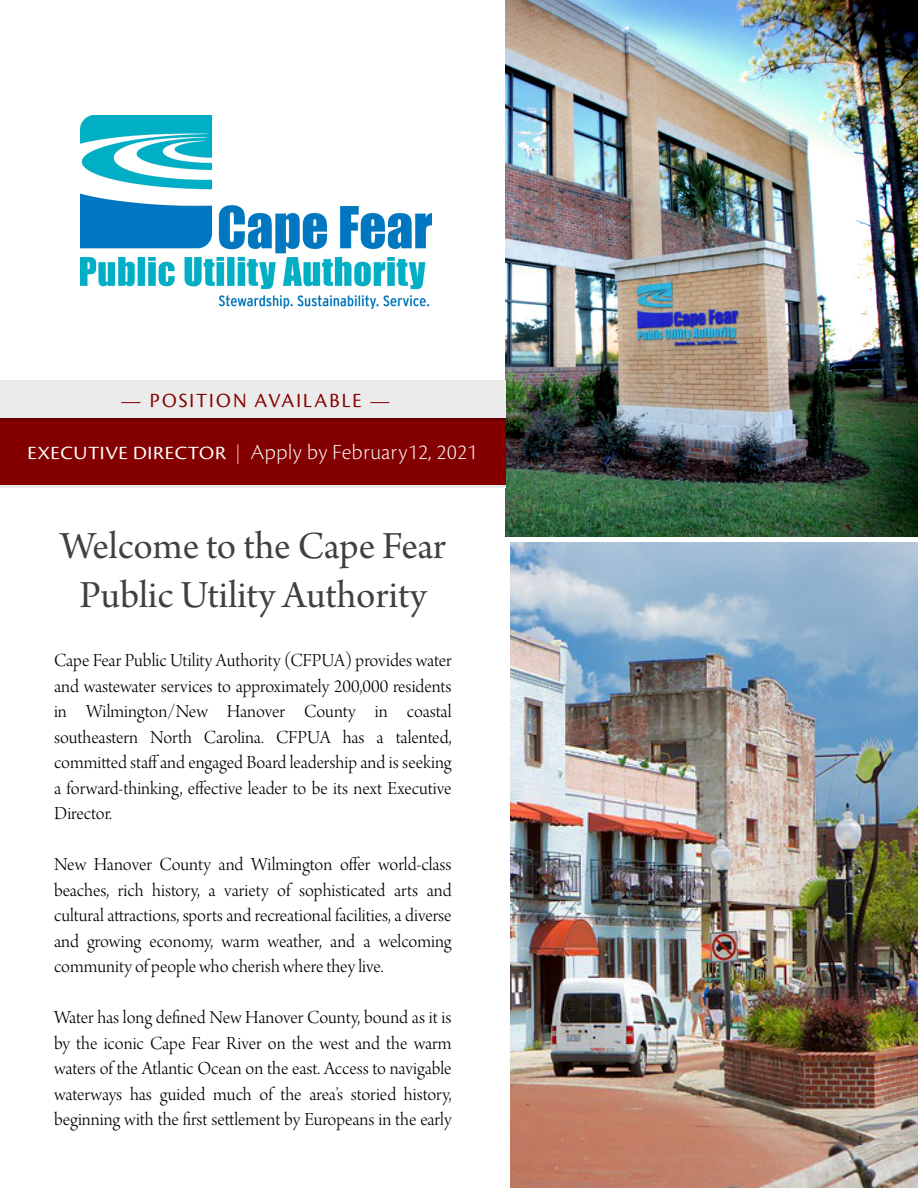
<style>
.page{position:relative;width:918px;height:1188px;background:#fff}
.page>*{position:absolute;margin:0;border:0;box-sizing:border-box;transform-origin:0 0}
.t1{font:40.5px/48.6px "Arno Pro Subhead";color:#404040;text-align:center}
.t2{font:22.5px "Cronos Pro Lt Disp";letter-spacing:.03em;color:#fff}
.t3{font:21px "Cronos Pro Disp";letter-spacing:.1em;color:#840000}
.t4{font:19.5px/25.5px "Arno Pro Light Display";color:#000;text-align:justify}
.t5{font:500 15px "Minion Pro";color:#323232}
.s1{font-family:"Adobe Devanagari"}
.s2{font-family:"Cronos Pro Disp";font-size:19.5px}
.s3{font-family:"Cronos Pro";font-weight:300;font-size:19.5px;color:#ffb3b3}
</style>
<div class="page">
<img style="left:506px;top:0;width:412px;height:536px">
<img style="left:511px;top:542px;width:407px;height:646px">
<div style="left:0;top:380px;width:506px;height:107px;background:#ebebeb"></div>
<div style="left:0;top:419px;width:506px;height:66px;background:#840000"></div>
<hr style="left:1px;top:419px;width:504px;height:2px;background:#600">
<img style="left:81px;top:115px;width:351px;height:194px">
<p class="t3" style="left:120px;top:390px;width:272px"><span class="s1">—</span> POSITION AVAILABLE <span class="s1">—</span></p>
<p class="t2" style="left:28px;top:441px;width:451px"><span class="s2">EXECUTIVE DIRECTOR</span> <span class="s3">|</span> Apply by February12, 2021</p>
<h1 class="t1" style="left:60px;top:527px;width:387px">Welcome to the Cape Fear<br>Public Utility Authority</h1>
<p class="t4" style="left:54px;top:650px;width:399px">Cape Fear Public Utility Authority (CFPUA) provides water and wastewater services to approximately 200,000 residents in Wilmington/New Hanover County in coastal southeastern North Carolina. CFPUA has a talented, committed staffand engaged Board leadership and is seeking a forward-thinking, effective leader to be its next Executive Director.</p>
<p class="t4" style="left:54px;top:854px;width:399px">New Hanover County and Wilmington offer world-class beaches, rich history, a variety of sophisticated arts and cultural attractions, sports and recreational facilities, a diverse and growing economy, warm weather, and a welcoming community of people who cherish where they live.</p>
<p class="t4" style="left:54px;top:1007px;width:399px">Water has long defined New Hanover County, bound as it is by the iconic Cape Fear River on the west and the warm waters of the Atlantic Ocean on the east. Access to navigable waterways has guided much of the area’s storied history, beginning with the first settlement by Europeans in the early</p>
<p class="t5" style="left:857px;top:1134px;width:9px">1</p>
</div>
